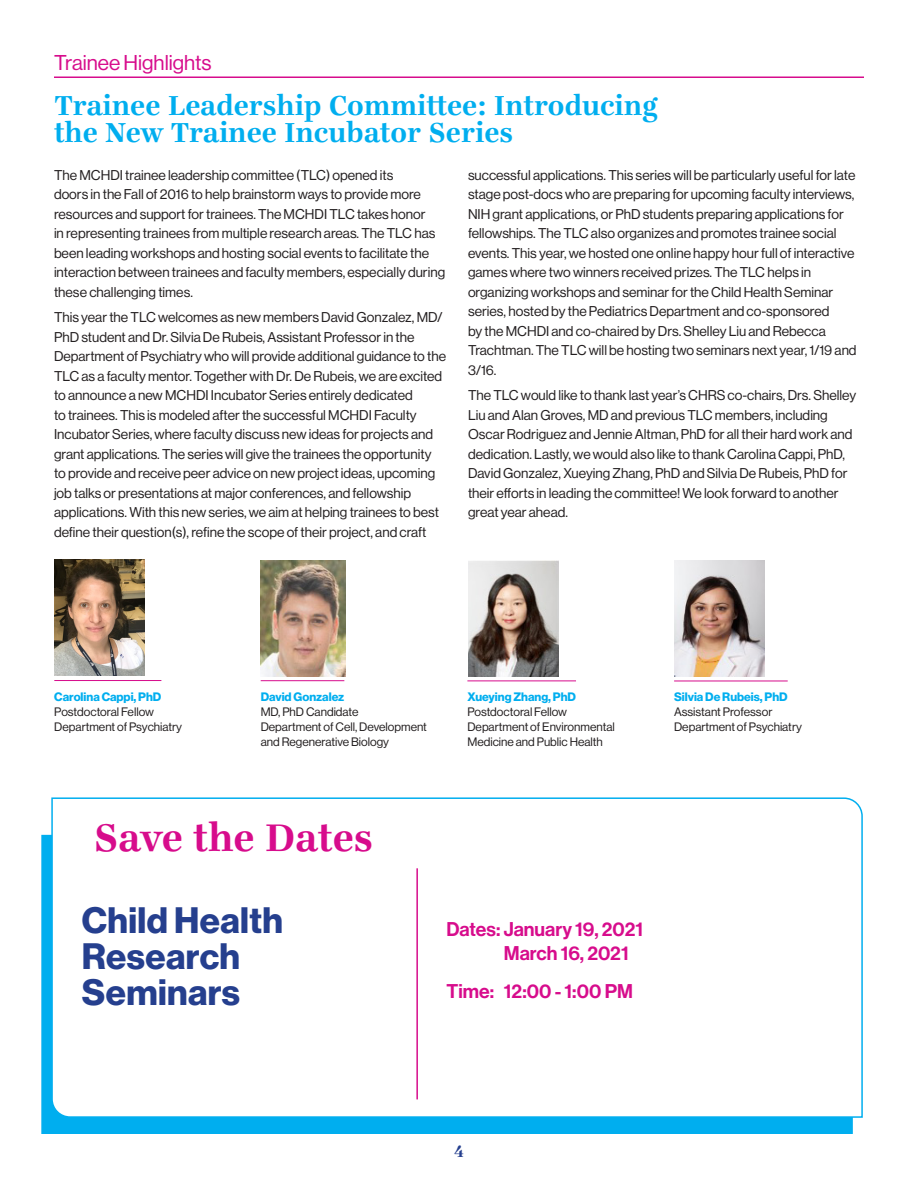
<style>
.page{position:relative;width:918px;height:1188px;background:#fff}
.page>*{position:absolute;margin:0;border:0;box-sizing:border-box;transform-origin:0 0}
.t1{font:700 42px "Ingeborg";letter-spacing:-.005em;color:#d70c8c}
.t2{font:36px/36px "N Haas Grotesk DS Std 75 Bd";letter-spacing:.01em;color:#253f8e}
.t3{font:700 30px/27px "Ingeborg";color:#00aeef}
.t4{font:21px "N Haas Grotesk DS Std 55 Rg";color:#d70c8c}
.t5{font:19.5px "N Haas Grotesk DS Std 65 Md";color:#d70c8c}
.t6{font:700 18px "Ingeborg";color:#253f8e}
.t7{font:13.8px/19.5px "N Haas Grotesk DS Std 55 Rg";color:#231f20}
.t8{font:12px/15px "N Haas Grotesk DS Std 55 Rg";color:#231f20}
.s1{font-family:"N Haas Grotesk DS Std 75 Bd";color:#00aeef}
</style>
<div class="page">
<hr style="left:54px;top:76px;width:810px;height:2px;background:#d70c8c">
<hr style="left:261px;top:680px;width:83px;height:1px;background:#d70c8c">
<hr style="left:467px;top:681px;width:109px;height:1px;background:#d70c8c">
<hr style="left:674px;top:681px;width:114px;height:1px;background:#d70c8c">
<img style="left:469px;top:561px;width:90px;height:116px">
<img style="left:674px;top:561px;width:90px;height:116px">
<hr style="left:54px;top:680px;width:107px;height:1px;background:#d70c8c">
<img style="left:54px;top:560px;width:90px;height:116px">
<img style="left:261px;top:561px;width:85px;height:116px">
<div style="left:41px;top:835px;width:812px;height:299px;background:#00aeef"></div>
<div style="left:51px;top:797px;width:812px;height:322px;background:#fff"></div>
<hr style="left:416px;top:868px;width:2px;height:231px;background:#d70c8c">
<p class="t4" style="left:54px;top:51px;width:159px">Trainee Highlights</p>
<p class="t3" style="left:54px;top:92px;width:605px">Trainee Leadership Committee: Introducing the New Trainee Incubator Series</p>
<p class="t7" style="left:54px;top:165px;width:393px">The MCHDI trainee leadership committee (TLC) opened its<br>doors in the Fall of 2016 to help brainstorm ways to provide more resources and support for trainees. The MCHDI TLC takes honor<br>in representing trainees from multiple research areas. The TLC has been leading workshops and hosting social events to facilitate the interaction between trainees and faculty members, especially during these challenging times.</p>
<p class="t7" style="left:54px;top:308px;width:394px">This year the TLC welcomes as new members David Gonzalez, MD/ PhD student and Dr. Silvia De Rubeis, Assistant Professor in the Department of Psychiatry who will provide additional guidance to the TLC as a faculty mentor. Together with Dr. De Rubeis, we are excited to announce a new MCHDI Incubator Series entirely dedicated<br>to trainees. This is modeled after the successful MCHDI Faculty Incubator Series, where faculty discuss new ideas for projects and grant applications. The series will give the trainees the opportunity to provide and receive peer advice on new project ideas, upcoming job talks or presentations at major conferences, and fellowship applications. With this new series, we aim at helping trainees to best define their question(s), refine the scope of their project, and craft</p>
<p class="t7" style="left:468px;top:165px;width:390px">successful applications. This series will be particularly useful for late stage post-docs who are preparing for upcoming faculty interviews, NIH grant applications, or PhD students preparing applications for fellowships. The TLC also organizes and promotes trainee social events. This year, we hosted one online happy hour full of interactive games where two winners received prizes. The TLC helps in organizing workshops and seminar for the Child Health Seminar series, hosted by the Pediatrics Department and co-sponsored<br>by the MCHDI and co-chaired by Drs. Shelley Liu and Rebecca Trachtman. The TLC will be hosting two seminars next year, 1/19 and 3/16.</p>
<p class="t7" style="left:468px;top:386px;width:390px">The TLC would like to thank last year’s CHRS co-chairs, Drs. Shelley Liu and Alan Groves, MD and previous TLC members, including Oscar Rodriguez and Jennie Altman, PhD for all their hard work and dedication. Lastly, we would also like to thank Carolina Cappi, PhD, David Gonzalez, Xueying Zhang, PhD and Silvia De Rubeis, PhD for their efforts in leading the committee! We look forward to another great year ahead.</p>
<p class="t8" style="left:54px;top:689px;width:129px"><span class="s1">Carolina Cappi, PhD<br></span>Postdoctoral Fellow<br>Department of Psychiatry</p>
<p class="t8" style="left:261px;top:690px;width:168px"><span class="s1">David Gonzalez<br></span>MD, PhD Candidate<br>Department of Cell, Development and Regenerative Biology</p>
<p class="t8" style="left:467px;top:690px;width:149px"><span class="s1">Xueying Zhang, PhD<br></span>Postdoctoral Fellow<br>Department of Environmental<br>Medicine and Public Health</p>
<p class="t8" style="left:674px;top:690px;width:129px"><span class="s1">Silvia De Rubeis, PhD<br></span>Assistant Professor<br>Department of Psychiatry</p>
<p class="t1" style="left:94px;top:811px;width:281px">Save the Dates</p>
<p class="t2" style="left:82px;top:903px;width:202px">Child Health<br>Research<br>Seminars</p>
<p class="t5" style="left:447px;top:918px;width:198px">Dates: January 19, 2021</p>
<p class="t5" style="left:504px;top:942px;width:126px">March 16, 2021</p>
<p class="t5" style="left:447px;top:980px;width:188px">Time: 12:00 - 1:00 PM</p>
<h3 class="t6" style="left:454px;top:1140px;width:11px">4</h3>
</div>
